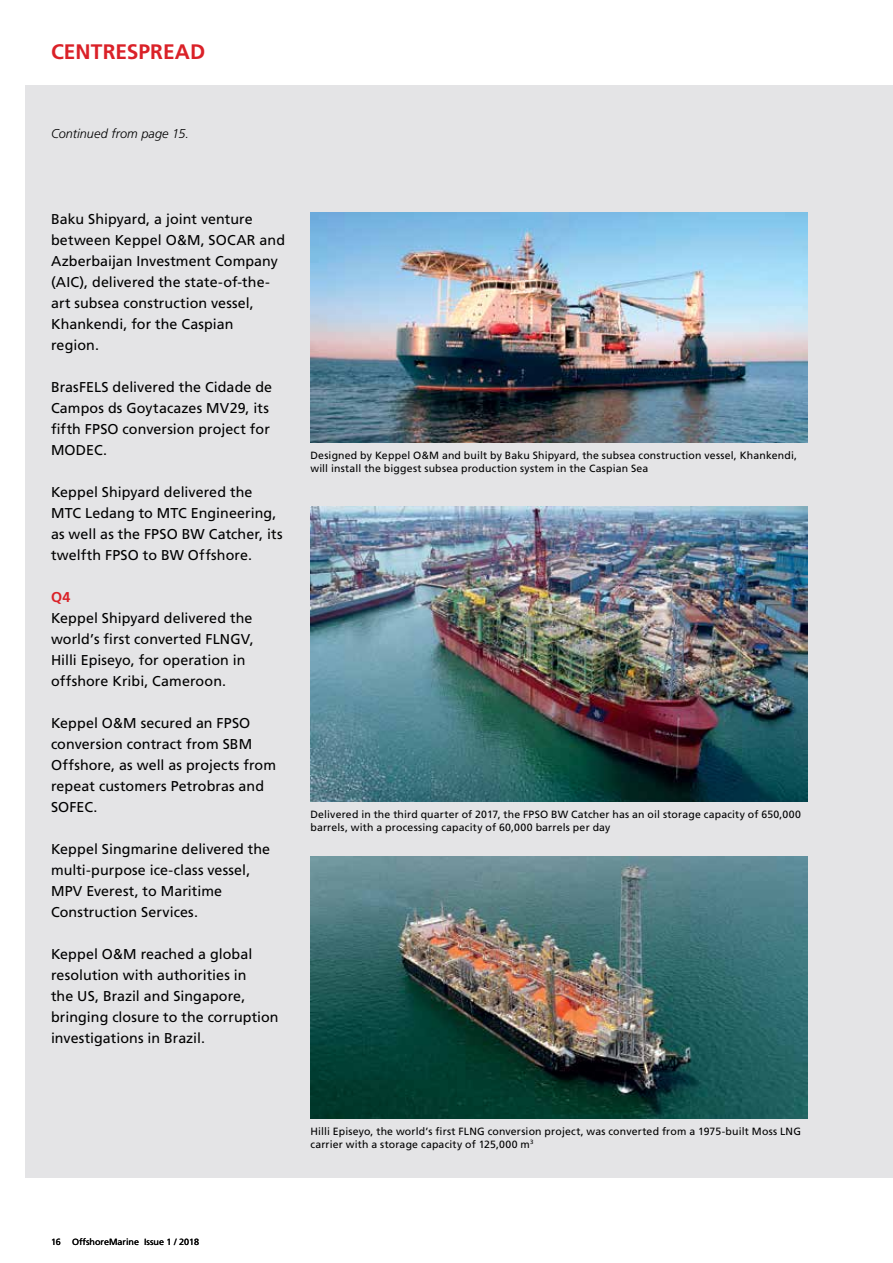
<style>
.page{position:relative;width:893px;height:1263px;background:#fff}
.page>*{position:absolute;margin:0;border:0;box-sizing:border-box;transform-origin:0 0}
.t1{font:700 21px "Frutiger";color:#da2128}
.t2{font:14.25px/21px "Frutiger";letter-spacing:.005em;color:#000}
.t3{font:700 14.25px "Frutiger";color:#da2128}
.t4{font:italic 300 12.75px "Frutiger";letter-spacing:.005em;color:#000}
.t5{font:10.5px/12.8px "Frutiger";letter-spacing:.015em;color:#000}
.t6{font:9px "Frutiger";color:#000}
</style>
<div class="page">
<div style="left:26px;top:85px;width:867px;height:1093px;background:#e4e4e6"></div>
<img style="left:310px;top:213px;width:498px;height:229px">
<img style="left:310px;top:506px;width:498px;height:295px">
<img style="left:310px;top:857px;width:498px;height:261px">
<h1 class="t1" style="left:51px;top:40px;width:156px">CENTRESPREAD</h1>
<p class="t4" style="left:51px;top:126px;width:140px">Continued from page 15.</p>
<p class="t2" style="left:51px;top:208px;width:236px">Baku Shipyard, a joint venture between Keppel O&amp;M, SOCAR and<br>Azberbaijan Investment Company (AIC), delivered the state-of-the&shy;art subsea construction vessel,<br>Khankendi, for the Caspian<br>region.</p>
<p class="t2" style="left:51px;top:376px;width:223px">BrasFELS delivered the Cidade de<br>Campos ds Goytacazes MV29, its fifth FPSO conversion project for<br>MODEC.</p>
<p class="t2" style="left:51px;top:481px;width:233px">Keppel Shipyard delivered the<br>MTC Ledang to MTC Engineering, as well as the FPSO BW Catcher, its twelfth FPSO to BW Offshore.</p>
<p class="t3" style="left:51px;top:588px;width:21px">Q4</p>
<p class="t2" style="left:51px;top:607px;width:204px">Keppel Shipyard delivered the world’s first converted FLNGV,<br>Hilli Episeyo, for operation in offshore Kribi, Cameroon.</p>
<p class="t2" style="left:51px;top:712px;width:227px">Keppel O&amp;M secured an FPSO conversion contract from SBM<br>Offshore, as well as projects from repeat customers Petrobras and<br>SOFEC.</p>
<p class="t2" style="left:51px;top:838px;width:221px">Keppel Singmarine delivered the multi-purpose ice-class vessel,<br>MPV Everest, to Maritime<br>Construction Services.</p>
<p class="t2" style="left:51px;top:943px;width:229px">Keppel O&amp;M reached a global resolution with authorities in<br>the US, Brazil and Singapore, bringing closure to the corruption investigations in Brazil.</p>
<p class="t5" style="left:310px;top:449px;width:488px">Designed by Keppel O&amp;M and built by Baku Shipyard, the subsea construction vessel, Khankendi, will install the biggest subsea production system in the Caspian Sea</p>
<p class="t5" style="left:310px;top:808px;width:492px">Delivered in the third quarter of 2017, the FPSO BW Catcher has an oil storage capacity of 650,000 barrels, with a processing capacity of 60,000 barrels per day</p>
<p class="t5" style="left:310px;top:1125px;width:492px">Hilli Episeyo, the world’s first FLNG conversion project, was converted from a 1975-built Moss LNG carrier with a storage capacity of 125,000 m<sup>3</sup></p>
<p class="t6" style="left:51px;top:1237px;width:11px">16</p>
<p class="t6" style="left:72px;top:1237px;width:128px">OffshoreMarine Issue 1 / 2018</p>
</div>
